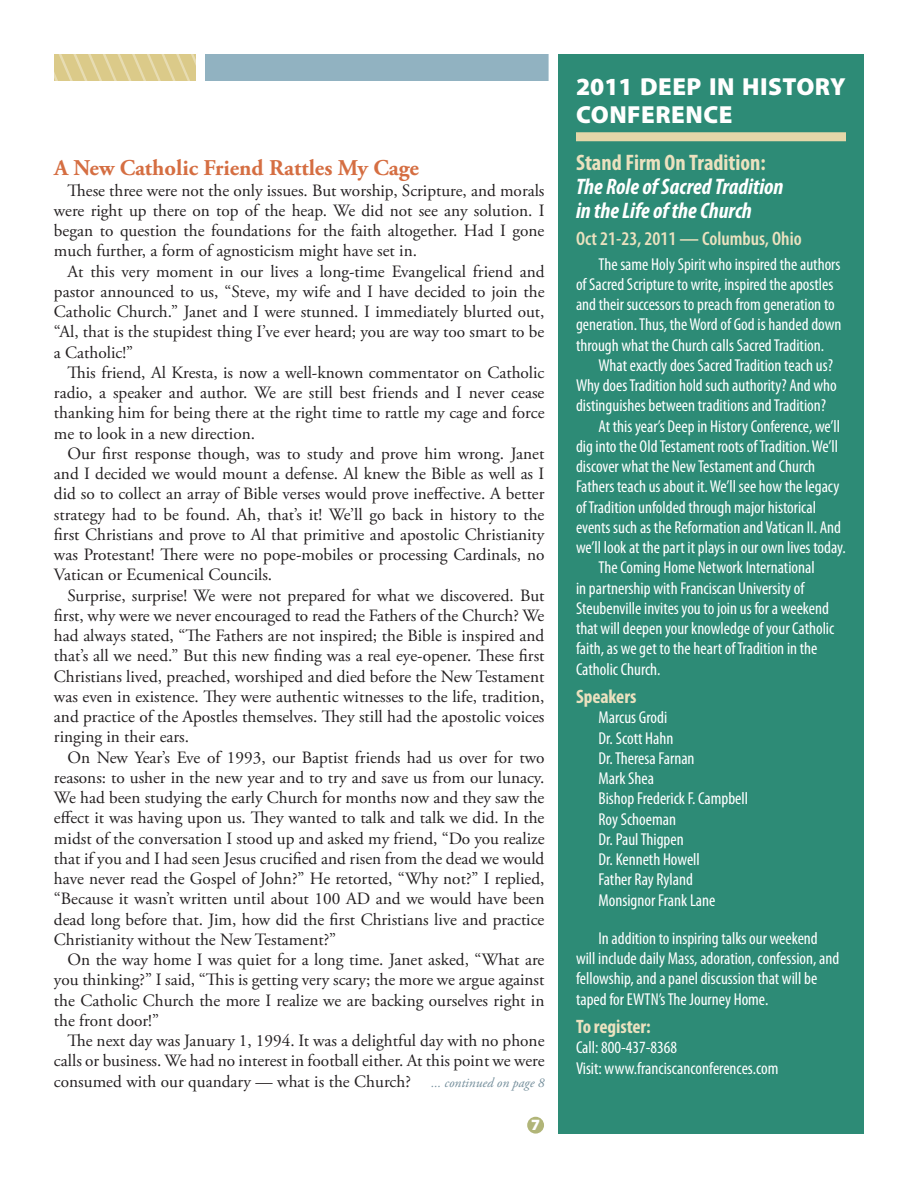
<style>
.page{position:relative;width:918px;height:1188px;background:#fff}
.page>*{position:absolute;margin:0;border:0;box-sizing:border-box;transform-origin:0 0}
.t1{font:900 24.75px/28.5px "Myriad Pro";letter-spacing:.02em;color:#fff}
.t2{font:italic 700 condensed 22.5px/24px "Myriad Pro";color:#fff}
.t3{font:700 22.5px "Adobe Garamond Pro";color:#d56e42}
.t4{font:700 condensed 22.5px "Myriad Pro";color:#ebe1bf}
.t5{font:600 condensed 19.5px "Myriad Pro";color:#ebe1bf}
.t6{font:700 condensed 19.5px "Myriad Pro";letter-spacing:-.005em;color:#ebe1bf}
.t7{font:17.25px/20.2px "Adobe Garamond Pro";color:#231f20;text-align:justify}
.t8{font:condensed 17.25px/20.2px "Myriad Pro";color:#fff}
.t9{font:900 15.75px "Myriad Pro";color:#fff}
.s1{font-style:italic;font-size:13.5px;color:#748e9b}
</style>
<div class="page">
<div style="left:558px;top:54px;width:306px;height:1080px;background:#2d8b76"></div>
<div style="left:576px;top:132px;width:270px;height:9px;background:#e5d7a9"></div>
<div style="left:202px;top:54px;width:352px;height:27px;background:#91b2c1"></div>
<svg style="left:54px;top:54px;width:142px;height:27px;background:#ddcd90"></svg>
<div style="left:196px;top:4px;width:9px;height:90px;background:#fff"></div>
<div style="left:549px;top:0;width:9px;height:1188px;background:#fff"></div>
<div style="left:527px;top:1117px;width:17px;height:17px;background:#b1b578;border-radius:50%"></div>
<h2 class="t3" style="left:54px;top:155px;width:366px">A New Catholic Friend Rattles My Cage</h2>
<p class="t7" style="left:54px;top:181px;width:492px;text-indent:14px">These three were not the only issues. But worship, Scripture, and morals were right up there on top of the heap. We did not see any solution. I began to question the foundations for the faith altogether. Had I gone much further, a form of agnosticism might have set in.</p>
<p class="t7" style="left:54px;top:262px;width:492px;text-indent:14px">At this very moment in our lives a long-time Evangelical friend and pastor announced to us, “Steve, my wife and I have decided to join the Catholic Church.” Janet and I were stunned. I immediately blurted out, “Al, that is the stupidest thing I’ve ever heard; you are way too smart to be a Catholic!”</p>
<p class="t7" style="left:54px;top:363px;width:492px;text-indent:14px">This friend, Al Kresta, is now a well-known commentator on Catholic radio, a speaker and author. We are still best friends and I never cease thanking him for being there at the right time to rattle my cage and force me to look in a new direction.</p>
<p class="t7" style="left:54px;top:444px;width:492px;text-indent:14px">Our first response though, was to study and prove him wrong. Janet and I decided we would mount a defense. Al knew the Bible as well as I did so to collect an array of Bible verses would prove ineffective. A better strategy had to be found. Ah, that’s it! We’ll go back in history to the first Christians and prove to Al that primitive and apostolic Christianity was Protestant! There were no pope-mobiles or processing Cardinals, no Vatican or Ecumenical Councils.</p>
<p class="t7" style="left:54px;top:586px;width:492px;text-indent:14px">Surprise, surprise! We were not prepared for what we discovered. But first, why were we never encouraged to read the Fathers of the Church? We had always stated, “The Fathers are not inspired; the Bible is inspired and that’s all we need.” But this new finding was a real eye-opener. These first Christians lived, preached, worshiped and died before the New Testament was even in existence. They were authentic witnesses to the life, tradition, and practice of the Apostles themselves. They still had the apostolic voices ringing in their ears.</p>
<p class="t7" style="left:54px;top:748px;width:492px;text-indent:14px">On New Year’s Eve of 1993, our Baptist friends had us over for two reasons: to usher in the new year and to try and save us from our lunacy.<br>We had been studying the early Church for months now and they saw the effect it was having upon us. They wanted to talk and talk we did. In the midst of the conversation I stood up and asked my friend, “Do you realize that if you and I had seen Jesus crucified and risen from the dead we would have never read the Gospel of John?” He retorted, “Why not?” I replied, “Because it wasn’t written until about 100 AD and we would have been dead long before that. Jim, how did the first Christians live and practice Christianity without the New Testament?”</p>
<p class="t7" style="left:54px;top:950px;width:492px;text-indent:14px">On the way home I was quiet for a long time. Janet asked, “What are you thinking?” I said, “This is getting very scary; the more we argue against the Catholic Church the more I realize we are backing ourselves right in the front door!”</p>
<p class="t7" style="left:54px;top:1031px;width:492px;text-indent:14px">The next day was January 1, 1994. It was a delightful day with no phone calls or business. We had no interest in football either. At this point we were consumed with our quandary — what is the Church? <span class="s1">... continued on page 8</span></p>
<p class="t9" style="left:531px;top:1114px;width:11px">7</p>
<h1 class="t1" style="left:576px;top:71px;width:271px;text-indent:133px">IN HISTORY<br>CONFERENCE</h1>
<h2 class="t4" style="left:576px;top:150px;width:191px">Stand Firm On Tradition:</h2>
<h2 class="t2" style="left:576px;top:175px;width:209px">The Role of Sacred Tradition in the Life of the Church</h2>
<p class="t5" style="left:576px;top:226px;width:227px">Oct 21-23, 2011 — Columbus, Ohio</p>
<p class="t8" style="left:576px;top:253px;width:267px;text-indent:22px">The same Holy Spirit who inspired the authors of Sacred Scripture to write, inspired the apostles and their successors to preach from generation to generation. Thus, the Word of God is handed down through what the Church calls Sacred Tradition.</p>
<p class="t8" style="left:598px;top:355px;width:236px">What exactly does Sacred Tradition teach us?</p>
<p class="t8" style="left:576px;top:375px;width:262px">Why does Tradition hold such authority? And who</p>
<p class="t8" style="left:576px;top:395px;width:252px">distinguishes between traditions and Tradition?</p>
<p class="t8" style="left:598px;top:415px;width:243px">At this year’s Deep in History Conference, we’ll</p>
<p class="t8" style="left:576px;top:436px;width:264px">dig into the Old Testament roots of Tradition. We’ll</p>
<p class="t8" style="left:576px;top:456px;width:241px">discover what the New Testament and Church</p>
<p class="t8" style="left:576px;top:476px;width:265px">Fathers teach us about it. We’ll see how the legacy</p>
<p class="t8" style="left:576px;top:496px;width:242px">of Tradition unfolded through major historical</p>
<p class="t8" style="left:576px;top:517px;width:267px">events such as the Reformation and Vatican II. And</p>
<p class="t8" style="left:576px;top:537px;width:271px">we’ll look at the part it plays in our own lives today.</p>
<p class="t8" style="left:598px;top:557px;width:218px">The Coming Home Network International</p>
<p class="t8" style="left:576px;top:578px;width:230px">in partnership with Franciscan University of</p>
<p class="t8" style="left:576px;top:598px;width:254px">Steubenville invites you to join us for a weekend</p>
<p class="t8" style="left:576px;top:618px;width:260px">that will deepen your knowledge of your Catholic</p>
<p class="t8" style="left:576px;top:638px;width:243px">faith, as we get to the heart of Tradition in the</p>
<p class="t8" style="left:576px;top:659px;width:86px">Catholic Church.</p>
<p class="t6" style="left:576px;top:686px;width:62px">Speakers</p>
<p class="t8" style="left:598px;top:707px;width:151px">Marcus Grodi<br>Dr. Scott Hahn<br>Dr. Theresa Farnan<br>Mark Shea<br>Bishop Frederick F. Campbell<br>Roy Schoeman<br>Dr. Paul Thigpen<br>Dr. Kenneth Howell<br>Father Ray Ryland<br>Monsignor Frank Lane</p>
<p class="t8" style="left:576px;top:928px;width:265px;text-indent:22px">In addition to inspiring talks our weekend will include daily Mass, adoration, confession, and fellowship, and a panel discussion that will be taped for EWTN’s The Journey Home.</p>
<p class="t6" style="left:576px;top:1016px;width:76px">To register:</p>
<p class="t8" style="left:576px;top:1037px;width:204px">Call: 800-437-8368<br>Visit: www.franciscanconferences.com</p>
<h1 class="t1" style="left:576px;top:71px;width:97px">2011 DEEP</h1>
</div>
